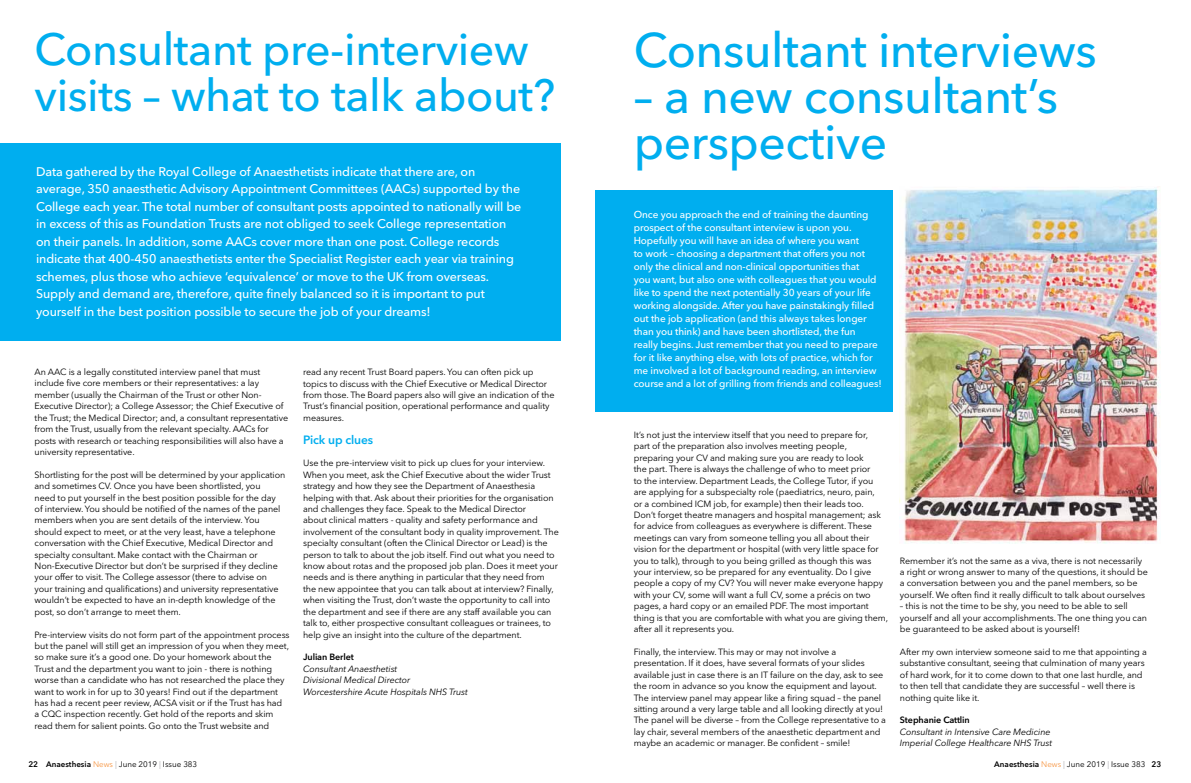
<style>
.page{position:relative;width:1191px;height:783px;background:#fff}
.page>*{position:absolute;margin:0;border:0;box-sizing:border-box;transform-origin:0 0}
.t1{font:500 48px/46px "Avenir Next LT Pro";letter-spacing:-.01em;color:#00aeef}
.t2{font:500 44.7px/46px "Avenir Next LT Pro";letter-spacing:-.01em;color:#00aeef}
.t3{font:500 12.5px/17.5px "Avenir Next LT Pro";letter-spacing:-.01em;color:#fff}
.t4{font:600 12px "Avenir Next LT Pro";letter-spacing:-.01em;color:#00aeef}
.t5{font:500 10px/13px "Avenir Next LT Pro";letter-spacing:-.01em;color:#fff}
.t6{font:9px/11.4px "Avenir Next LT Pro";letter-spacing:-.01em;color:#000}
.t7{font:italic 9px/11.4px "Avenir Next LT Pro";letter-spacing:-.01em;color:#000}
.t8{font:600 9px "Avenir Next LT Pro";letter-spacing:-.01em;color:#000}
.t9{font:8px "Avenir Next LT Pro";color:#000}
.s1{font-weight:600}
.s2{font-weight:300;color:#f58220}
.s3{color:#a7a9ac}
</style>
<div class="page">
<div style="left:595px;top:190px;width:298px;height:221px;background:#00aeef"></div>
<img style="left:900px;top:186px;width:260px;height:357px">
<div style="left:0;top:143px;width:561px;height:198px;background:#00aeef"></div>
<h2 class="t2" style="left:35px;top:26px;width:522px">Consultant pre-interview visits – what to talk about?</h2>
<p class="t3" style="left:36px;top:162px;width:487px">Data gathered by the Royal College of Anaesthetists indicate that there are, on average, 350 anaesthetic Advisory Appointment Committees (AACs) supported by the College each year. The total number of consultant posts appointed to nationally will be in excess of this as Foundation Trusts are not obliged to seek College representation on their panels. In addition, some AACs cover more than one post. College records indicate that 400-450 anaesthetists enter the Specialist Register each year via training schemes, plus those who achieve ‘equivalence’ or move to the UK from overseas.<br>Supply and demand are, therefore, quite finely balanced so it is important to put yourself in the best position possible to secure the job of your dreams!</p>
<p class="t6" style="left:35px;top:366px;width:255px">An AAC is a legally constituted interview panel that must include five core members or their representatives: a lay member (usually the Chairman of the Trust or other Non-Executive Director); a College Assessor; the Chief Executive of the Trust; the Medical Director; and, a consultant representative from the Trust, usually from the relevant specialty. AACs for posts with research or teaching responsibilities will also have a university representative.</p>
<p class="t6" style="left:35px;top:469px;width:252px">Shortlisting for the post will be determined by your application and sometimes CV. Once you have been shortlisted, you<br>need to put yourself in the best position possible for the day of interview. You should be notified of the names of the panel members when you are sent details of the interview. You should expect to meet, or at the very least, have a telephone conversation with the Chief Executive, Medical Director and specialty consultant. Make contact with the Chairman or Non-Executive Director but don’t be surprised if they decline your offer to visit. The College assessor (there to advise on your training and qualifications) and university representative wouldn’t be expected to have an in-depth knowledge of the post, so don’t arrange to meet them.</p>
<p class="t6" style="left:35px;top:628px;width:256px">Pre-interview visits do not form part of the appointment process but the panel will still get an impression of you when they meet, so make sure it’s a good one. Do your homework about the Trust and the department you want to join - there is nothing worse than a candidate who has not researched the place they want to work in for up to 30 years! Find out if the department has had a recent peer review, ACSA visit or if the Trust has had<br>a CQC inspection recently. Get hold of the reports and skim read them for salient points. Go onto the Trust website and</p>
<p class="t6" style="left:303px;top:366px;width:253px">read any recent Trust Board papers. You can often pick up topics to discuss with the Chief Executive or Medical Director from those. The Board papers also will give an indication of the Trust’s financial position, operational performance and quality measures.</p>
<h3 class="t4" style="left:303px;top:432px;width:72px">Pick up clues</h3>
<p class="t6" style="left:303px;top:457px;width:257px">Use the pre-interview visit to pick up clues for your interview.<br>When you meet, ask the Chief Executive about the wider Trust strategy and how they see the Department of Anaesthesia helping with that. Ask about their priorities for the organisation and challenges they face. Speak to the Medical Director<br>about clinical matters - quality and safety performance and involvement of the consultant body in quality improvement. The specialty consultant (often the Clinical Director or Lead) is the person to talk to about the job itself. Find out what you need to know about rotas and the proposed job plan. Does it meet your needs and is there anything in particular that they need from the new appointee that you can talk about at interview? Finally, when visiting the Trust, don’t waste the opportunity to call into the department and see if there are any staff available you can talk to, either prospective consultant colleagues or trainees, to help give an insight into the culture of the department.</p>
<p class="t8" style="left:303px;top:651px;width:52px">Julian Berlet</p>
<p class="t7" style="left:303px;top:662px;width:166px">Consultant Anaesthetist<br>Divisional Medical Director<br>Worcestershire Acute Hospitals NHS Trust</p>
<h1 class="t1" style="left:634px;top:28px;width:464px">Consultant interviews</h1>
<h1 class="t1" style="left:634px;top:74px;width:426px">– a new consultant’s perspective</h1>
<p class="t5" style="left:634px;top:208px;width:249px">Once you approach the end of training the daunting prospect of the consultant interview is upon you.<br>Hopefully you will have an idea of where you want<br>to work – choosing a department that offers you not only the clinical and non-clinical opportunities that<br>you want, but also one with colleagues that you would like to spend the next potentially 30 years of your life working alongside. After you have painstakingly filled out the job application (and this always takes longer than you think) and have been shortlisted, the fun really begins. Just remember that you need to prepare for it like anything else, with lots of practice, which for me involved a lot of background reading, an interview course and a lot of grilling from friends and colleagues!</p>
<p class="t6" style="left:634px;top:429px;width:256px">It’s not just the interview itself that you need to prepare for,<br>part of the preparation also involves meeting people, preparing your CV and making sure you are ready to look<br>the part. There is always the challenge of who to meet prior<br>to the interview. Department Leads, the College Tutor, if you are applying for a subspecialty role (paediatrics, neuro, pain,<br>or a combined ICM job, for example) then their leads too.<br>Don’t forget theatre managers and hospital management; ask for advice from colleagues as everywhere is different. These meetings can vary from someone telling you all about their vision for the department or hospital (with very little space for you to talk), through to you being grilled as though this was your interview, so be prepared for any eventuality. Do I give people a copy of my CV? You will never make everyone happy with your CV, some will want a full CV, some a précis on two pages, a hard copy or an emailed PDF. The most important thing is that you are comfortable with what you are giving them, after all it represents you.</p>
<p class="t6" style="left:634px;top:646px;width:254px">Finally, the interview. This may or may not involve a presentation. If it does, have several formats of your slides available just in case there is an IT failure on the day, ask to see the room in advance so you know the equipment and layout.<br>The interview panel may appear like a firing squad – the panel sitting around a very large table and all looking directly at you!<br>The panel will be diverse – from the College representative to a lay chair, several members of the anaesthetic department and maybe an academic or manager. Be confident – smile!</p>
<p class="t6" style="left:900px;top:554px;width:249px">Remember it’s not the same as a viva, there is not necessarily a right or wrong answer to many of the questions, it should be a conversation between you and the panel members, so be yourself. We often find it really difficult to talk about ourselves</p>
<p class="t6" style="left:900px;top:600px;width:248px">– this is not the time to be shy, you need to be able to sell yourself and all your accomplishments. The one thing you can be guaranteed to be asked about is yourself!</p>
<p class="t6" style="left:900px;top:646px;width:248px">After my own interview someone said to me that appointing a substantive consultant, seeing that culmination of many years of hard work, for it to come down to that one last hurdle, and to then tell that candidate they are successful – well there is nothing quite like it.</p>
<p class="t8" style="left:900px;top:714px;width:71px">Stephanie Cattlin</p>
<p class="t7" style="left:900px;top:725px;width:154px">Consultant in Intensive Care Medicine<br>Imperial College Healthcare NHS Trust</p>
<p class="t9" style="left:28px;top:759px;width:170px"><span class="s1">22 Anaesthesia</span> <span class="s2">News</span> <span class="s3">|</span> June 2019 <span class="s3">|</span> Issue 383</p>
<p class="t9" style="left:994px;top:758px;width:168px"><span class="s1">Anaesthesia</span> <span class="s2">News</span> <span class="s3">|</span> June 2019 <span class="s3">|</span> Issue 383 <span class="s1">23</span></p>
</div>
